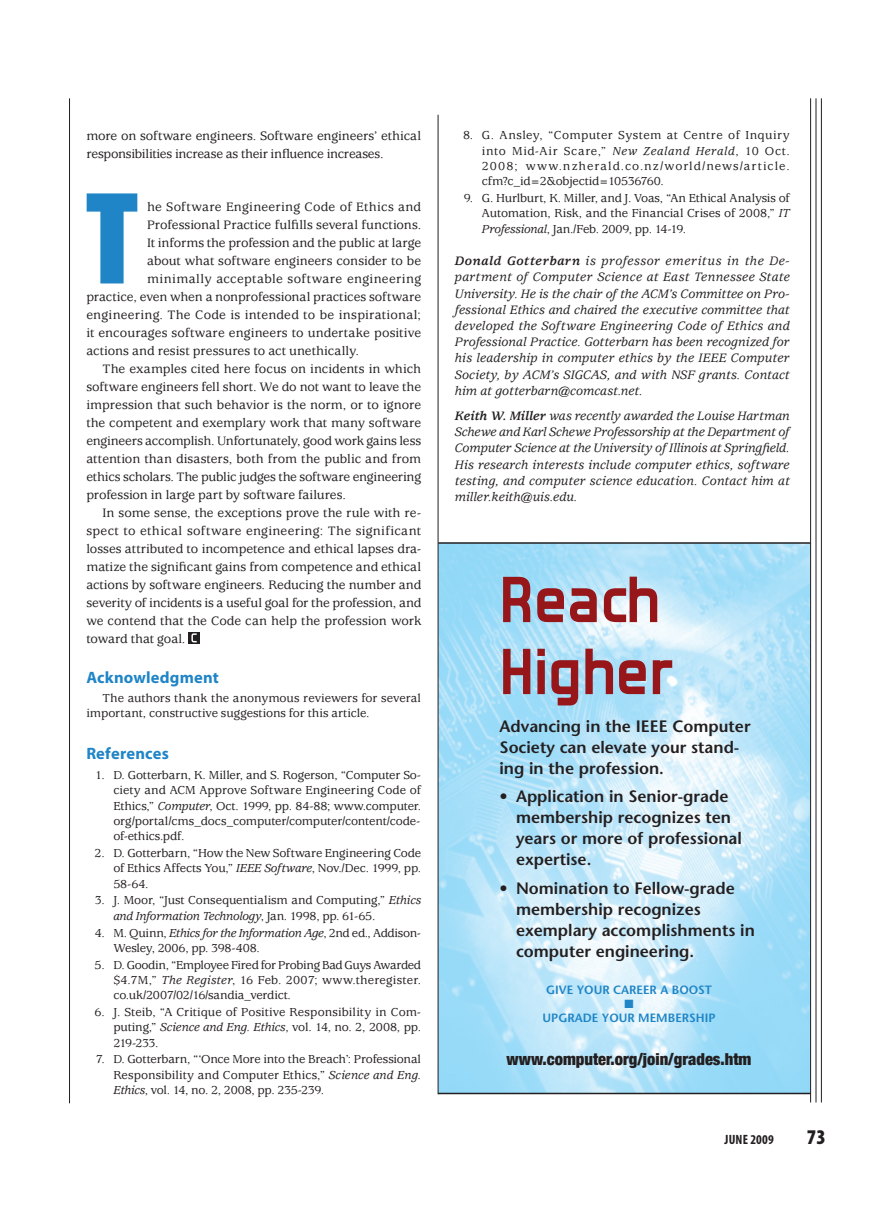
<style>
.page{position:relative;width:891px;height:1215px;background:#fff}
.page>*{position:absolute;margin:0;border:0;box-sizing:border-box;transform-origin:0 0}
.t1{font:126.15px "Impact LT Std";color:#1f85c6}
.t2{font:700 72px/72px "Forgotten Futurist";color:#961619}
.t3{font:900 condensed 21px "Myriad Pro";color:#231f20}
.t4{font:600 16.5px/21px "Stone Sans";color:#231f20}
.t5{font:900 condensed 16.5px "Helvetica Neue";color:#231f20}
.t6{font:700 16.5px "Myriad Pro";letter-spacing:.01em;color:#1f85c6}
.t7{font:500 13.5px/18px "Usherwood Std";color:#231f20}
.t8{font:italic 500 13.5px/16.2px "Usherwood Std";letter-spacing:.01em;color:#231f20;text-align:justify}
.t9{font:500 13.5px "Usherwood Std";letter-spacing:.025em;color:#231f20}
.t10{font:500 13.5px "Usherwood Std";letter-spacing:.02em;color:#231f20}
.t11{font:500 13.5px "Usherwood Std";letter-spacing:.03em;color:#231f20}
.t12{font:700 condensed 13.5px "Myriad Pro";letter-spacing:.01em;color:#231f20}
.t13{font:500 12.75px/15.3px "Usherwood Std";letter-spacing:-.005em;color:#231f20;text-align:justify}
.t14{font:600 12px "Stone Sans";color:#1f85c6}
.t15{font:12px "Zapf Dingbats ITC";color:#1f85c6}
.s1{font-style:italic}
.s2{font-weight:700}
</style>
<div class="page">
<hr style="left:69px;top:98px;width:1px;height:1005px;background:#231f20">
<div style="left:189px;top:632px;width:11px;height:12px;background:#231f20"></div>
<svg style="left:191px;top:633px;width:6px;height:9px"></svg>
<img style="left:439px;top:544px;width:371px;height:549px">
<hr style="left:438px;top:1093px;width:373px;height:1px;background:#231f20">
<hr style="left:816px;top:98px;width:1px;height:1005px;background:#231f20">
<hr style="left:821px;top:98px;width:1px;height:1005px;background:#231f20">
<hr style="left:810px;top:98px;width:1px;height:1005px;background:#231f20">
<hr style="left:438px;top:542px;width:373px;height:2px;background:#231f20">
<hr style="left:438px;top:115px;width:1px;height:979px;background:#231f20">
<p class="t7" style="left:86px;top:127px;width:336px">more on software engineers. Software engineers’ ethical responsibilities increase as their influence increases.</p>
<h1 class="t1" style="left:86px;top:165px;width:53px">T</h1>
<p class="t9" style="left:147px;top:200px;width:276px">he Software Engineering Code of Ethics and</p>
<p class="t7" style="left:147px;top:217px;width:276px">Professional Practice fulfills several functions.</p>
<p class="t7" style="left:147px;top:235px;width:276px">It informs the profession and the public at large</p>
<p class="t7" style="left:147px;top:253px;width:276px">about what software engineers consider to be</p>
<p class="t11" style="left:147px;top:272px;width:276px">minimally acceptable software engineering</p>
<p class="t7" style="left:86px;top:288px;width:336px">practice, even when a nonprofessional practices software</p>
<p class="t10" style="left:86px;top:308px;width:336px">engineering. The Code is intended to be inspirational;</p>
<p class="t7" style="left:86px;top:324px;width:336px">it encourages software engineers to undertake positive</p>
<p class="t7" style="left:86px;top:342px;width:274px">actions and resist pressures to act unethically.</p>
<p class="t7" style="left:103px;top:360px;width:320px">The examples cited here focus on incidents in which</p>
<p class="t7" style="left:86px;top:378px;width:336px">software engineers fell short. We do not want to leave the</p>
<p class="t7" style="left:86px;top:396px;width:336px">impression that such behavior is the norm, or to ignore</p>
<p class="t7" style="left:86px;top:414px;width:336px">the competent and exemplary work that many software</p>
<p class="t7" style="left:86px;top:432px;width:336px">engineers accomplish. Unfortunately, good work gains less</p>
<p class="t7" style="left:86px;top:450px;width:336px">attention than disasters, both from the public and from</p>
<p class="t7" style="left:86px;top:468px;width:336px">ethics scholars. The public judges the software engineering</p>
<p class="t7" style="left:86px;top:486px;width:261px">profession in large part by software failures.</p>
<p class="t7" style="left:103px;top:504px;width:320px">In some sense, the exceptions prove the rule with re-</p>
<p class="t9" style="left:86px;top:524px;width:336px">spect to ethical software engineering: The significant</p>
<p class="t7" style="left:86px;top:540px;width:336px">losses attributed to incompetence and ethical lapses dra-</p>
<p class="t7" style="left:86px;top:558px;width:336px">matize the significant gains from competence and ethical</p>
<p class="t7" style="left:86px;top:576px;width:336px">actions by software engineers. Reducing the number and</p>
<p class="t7" style="left:86px;top:594px;width:336px">severity of incidents is a useful goal for the profession, and</p>
<p class="t7" style="left:86px;top:612px;width:336px">we contend that the Code can help the profession work</p>
<p class="t7" style="left:86px;top:630px;width:101px">toward that goal.</p>
<p class="t6" style="left:86px;top:666px;width:134px">Acknowledgment</p>
<p class="t13" style="left:86px;top:691px;width:336px;text-indent:16px">The authors thank the anonymous reviewers for several important, constructive suggestions for this article.</p>
<p class="t6" style="left:86px;top:743px;width:84px">References</p>
<p class="t13" style="left:113px;top:768px;width:309px;text-indent:-18px">1. D. Gotterbarn, K. Miller, and S. Rogerson, “Computer So&shy;ciety and ACM Approve Software Engineering Code of Ethics,” <span class="s1">Computer</span>, Oct. 1999, pp. 84-88; www.computer. org/portal/cms_docs_computer/computer/content/code&shy;of-ethics.pdf.</p>
<p class="t13" style="left:113px;top:846px;width:309px;text-indent:-19px">2. D. Gotterbarn, “How the New Software Engineering Code of Ethics Affects You,” <span class="s1">IEEE Software</span>, Nov./Dec. 1999, pp.<br>58-64.</p>
<p class="t13" style="left:113px;top:893px;width:309px;text-indent:-19px">3. J. Moor, “Just Consequentialism and Computing,” <span class="s1">Ethics and Information Technology</span>, Jan. 1998, pp. 61-65.</p>
<p class="t13" style="left:113px;top:925px;width:309px;text-indent:-19px">4. M. Quinn, <span class="s1">Ethics for the Information Age</span>, 2nd ed., Addison-<br>Wesley, 2006, pp. 398-408.</p>
<p class="t13" style="left:113px;top:957px;width:309px;text-indent:-19px">5. D. Goodin, “Employee Fired for Probing Bad Guys Awarded $4.7M,” <span class="s1">The Register</span>, 16 Feb. 2007; www.theregister. co.uk/2007/02/16/sandia_verdict.</p>
<p class="t13" style="left:113px;top:1005px;width:309px;text-indent:-19px">6. J. Steib, “A Critique of Positive Responsibility in Com&shy;puting,” <span class="s1">Science and Eng. Ethics</span>, vol. 14, no. 2, 2008, pp.<br>219-233.</p>
<p class="t13" style="left:113px;top:1052px;width:309px;text-indent:-18px">7. D. Gotterbarn, “‘Once More into the Breach’: Professional Responsibility and Computer Ethics,” <span class="s1">Science and Eng.<br>Ethics</span>, vol. 14, no. 2, 2008, pp. 235-239.</p>
<p class="t13" style="left:482px;top:128px;width:309px;text-indent:-19px">8. G. Ansley, “Computer System at Centre of Inquiry into Mid-Air Scare,” <span class="s1">New Zealand Herald</span>, 10 Oct.<br>2008; www.nzherald.co.nz/world/news/article. cfm?c_id=2&amp;objectid=10536760.</p>
<p class="t13" style="left:482px;top:191px;width:309px;text-indent:-18px">9. G. Hurlburt, K. Miller, and J. Voas, “An Ethical Analysis of Automation, Risk, and the Financial Crises of 2008,” <span class="s1">IT Professional</span>, Jan./Feb. 2009, pp. 14-19.</p>
<p class="t8" style="left:455px;top:253px;width:336px"><span class="s2">Donald Gotterbarn</span> is professor emeritus in the De&shy;partment of Computer Science at East Tennessee State University. He is the chair of the ACM’s Committee on Pro&shy;fessional Ethics and chaired the executive committee that developed the Software Engineering Code of Ethics and Professional Practice. Gotterbarn has been recognized for his leadership in computer ethics by the IEEE Computer Society, by ACM’s SIGCAS, and with NSF grants. Contact him at gotterbarn@comcast.net.</p>
<p class="t8" style="left:455px;top:408px;width:336px"><span class="s2">Keith W. Miller</span> was recently awarded the Louise Hartman Schewe and Karl Schewe Professorship at the Department of Computer Science at the University of Illinois at Springfield.<br>His research interests include computer ethics, software testing, and computer science education. Contact him at miller.keith@uis.edu.</p>
<h2 class="t2" style="left:500px;top:570px;width:177px">Reach<br>Higher</h2>
<p class="t4" style="left:500px;top:715px;width:253px">Advancing in the IEEE Computer<br>Society can elevate your stand&shy;ing in the profession.</p>
<p class="t4" style="left:516px;top:786px;width:227px;text-indent:-16px">• Application in Senior-grade membership recognizes ten years or more of professional expertise.</p>
<p class="t4" style="left:516px;top:877px;width:240px;text-indent:-16px">• Nomination to Fellow-grade membership recognizes exemplary accomplishments in computer engineering.</p>
<p class="t14" style="left:546px;top:982px;width:167px">GIVE YOUR CAREER A BOOST</p>
<p class="t15" style="left:624px;top:998px;width:11px">■</p>
<p class="t14" style="left:543px;top:1011px;width:174px">UPGRADE YOUR MEMBERSHIP</p>
<p class="t5" style="left:507px;top:1049px;width:246px">www.computer.org/join/grades.htm</p>
<p class="t12" style="left:725px;top:1131px;width:51px">JUNE 2009</p>
<h3 class="t3" style="left:807px;top:1124px;width:20px">73</h3>
</div>
